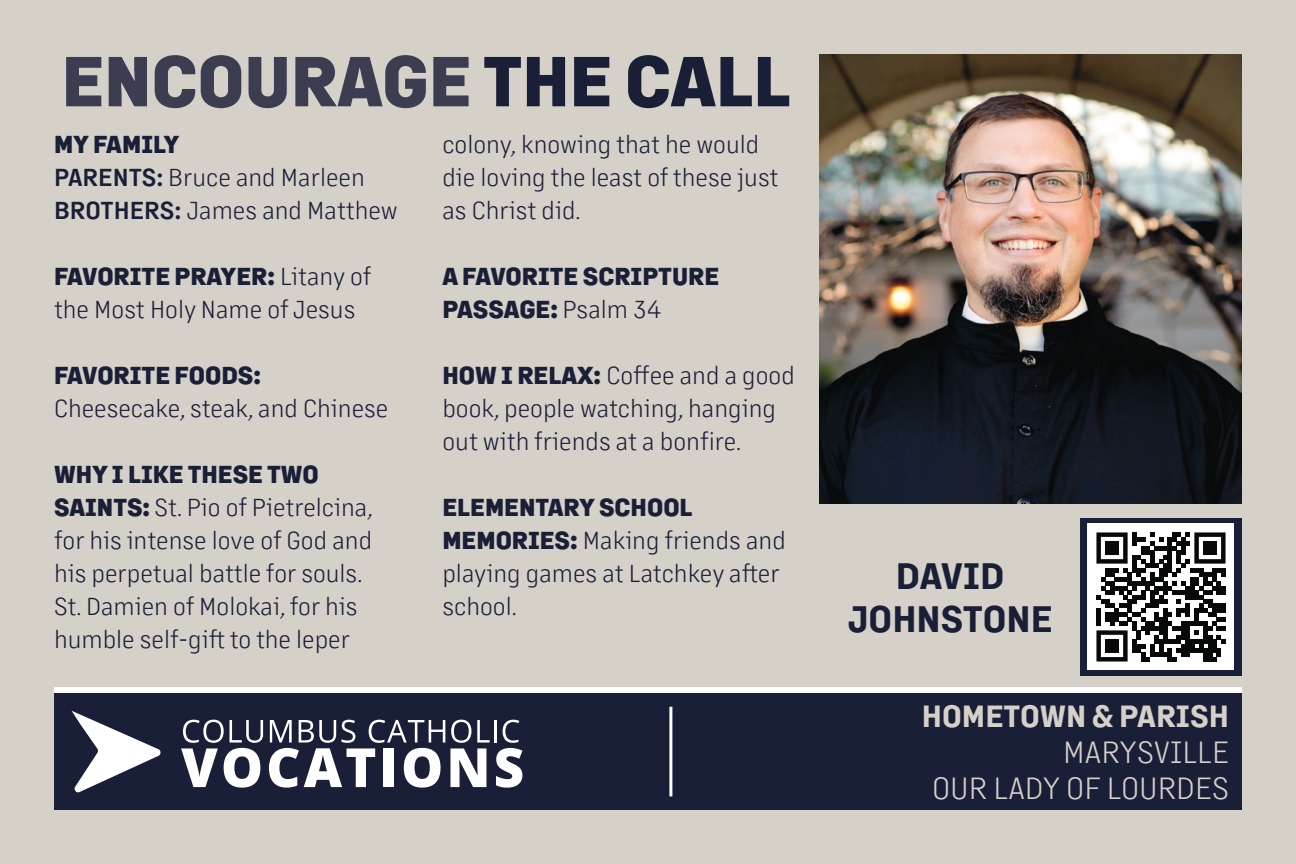
<style>
.page{position:relative;width:1296px;height:864px;background:#d5d0c8}
.page>*{position:absolute;margin:0;border:0;box-sizing:border-box;transform-origin:0 0}
.t1{font:800 69px "Margin MVB";color:#3c3d51}
.t2{font:700 36px/43.2px "Margin MVB";color:#1a1f38;text-align:center}
.t3{font:300 30px/36px "Margin MVB";color:#d5d0c8;text-align:right}
.t4{font:700 30px "Margin MVB";color:#d5d0c8}
.t5{font:300 24px/33px "Margin MVB";color:#1a1f38}
.t6{font:800 24px/33px "Margin MVB";color:#1a1f38}
.s1{color:#1a1f38}
.s2{font-weight:800}
.s3{font-weight:600}
.s4{font-weight:300}
</style>
<div class="page">
<img style="left:819px;top:54px;width:423px;height:449px">
<div style="left:54px;top:687px;width:1188px;height:6px;background:#fff"></div>
<div style="left:54px;top:693px;width:1188px;height:117px;background:#1a1f38"></div>
<hr style="left:669px;top:707px;width:3px;height:89px;background:#fff">
<svg style="left:72px;top:711px;width:89px;height:81px"></svg>
<hr style="left:494px;top:720px;width:3px;height:23px;background:#fff">
<svg style="left:181px;top:720px;width:82px;height:68px"></svg>
<svg style="left:269px;top:720px;width:221px;height:68px"></svg>
<svg style="left:496px;top:720px;width:26px;height:68px"></svg>
<div style="left:1080px;top:518px;width:162px;height:158px;background:#1a1f38"></div>
<svg style="left:1088px;top:524px;width:146px;height:146px;background:#9a9b9b"></svg>
<svg style="left:1096px;top:532px;width:32px;height:32px"></svg>
<div style="left:1105px;top:541px;width:14px;height:14px;background:#070909"></div>
<svg style="left:1194px;top:532px;width:32px;height:32px"></svg>
<div style="left:1203px;top:541px;width:14px;height:14px;background:#070909"></div>
<svg style="left:1096px;top:630px;width:32px;height:32px"></svg>
<div style="left:1105px;top:639px;width:14px;height:14px;background:#070909"></div>
<h1 class="t1" style="left:62px;top:32px;width:731px">ENCOURAGE <span class="s1">THE CALL</span></h1>
<p class="t5" style="left:54px;top:127px;width:345px"><span class="s2">MY FAMILY<br></span><span class="s3">PARENTS:</span> Bruce and Marleen<br><span class="s3">BROTHERS:</span> James and Matthew</p>
<p class="t5" style="left:442px;top:127px;width:338px">colony, knowing that he would die loving the least of these just as Christ did.</p>
<p class="t5" style="left:54px;top:259px;width:319px"><span class="s2">FAVORITE PRAYER:</span> Litany of the Most Holy Name of Jesus</p>
<p class="t6" style="left:54px;top:358px;width:209px">FAVORITE FOODS:</p>
<p class="t5" style="left:54px;top:391px;width:336px">Cheesecake, steak, and Chinese</p>
<p class="t5" style="left:54px;top:457px;width:320px"><span class="s2">WHY I LIKE THESE TWO<br>SAINTS:</span> St. Pio of Pietrelcina, for his intense love of God and his perpetual battle for souls.<br>St. Damien of Molokai, for his humble self-gift to the leper</p>
<p class="t6" style="left:442px;top:259px;width:278px">A FAVORITE SCRIPTURE<br>PASSAGE: <span class="s4">Psalm 34</span></p>
<p class="t5" style="left:442px;top:358px;width:354px"><span class="s2">HOW I RELAX:</span> Coffee and a good book, people watching, hanging out with friends at a bonfire.</p>
<p class="t5" style="left:442px;top:490px;width:345px"><span class="s2">ELEMENTARY SCHOOL<br>MEMORIES:</span> Making friends and playing games at Latchkey after school.</p>
<h2 class="t2" style="left:848px;top:552px;width:206px">DAVID<br>JOHNSTONE</h2>
<p class="t4" style="left:922px;top:695px;width:309px">HOMETOWN &amp; PARISH</p>
<p class="t3" style="left:932px;top:733px;width:299px">MARYSVILLE<br>OUR LADY OF LOURDES</p>
</div>
